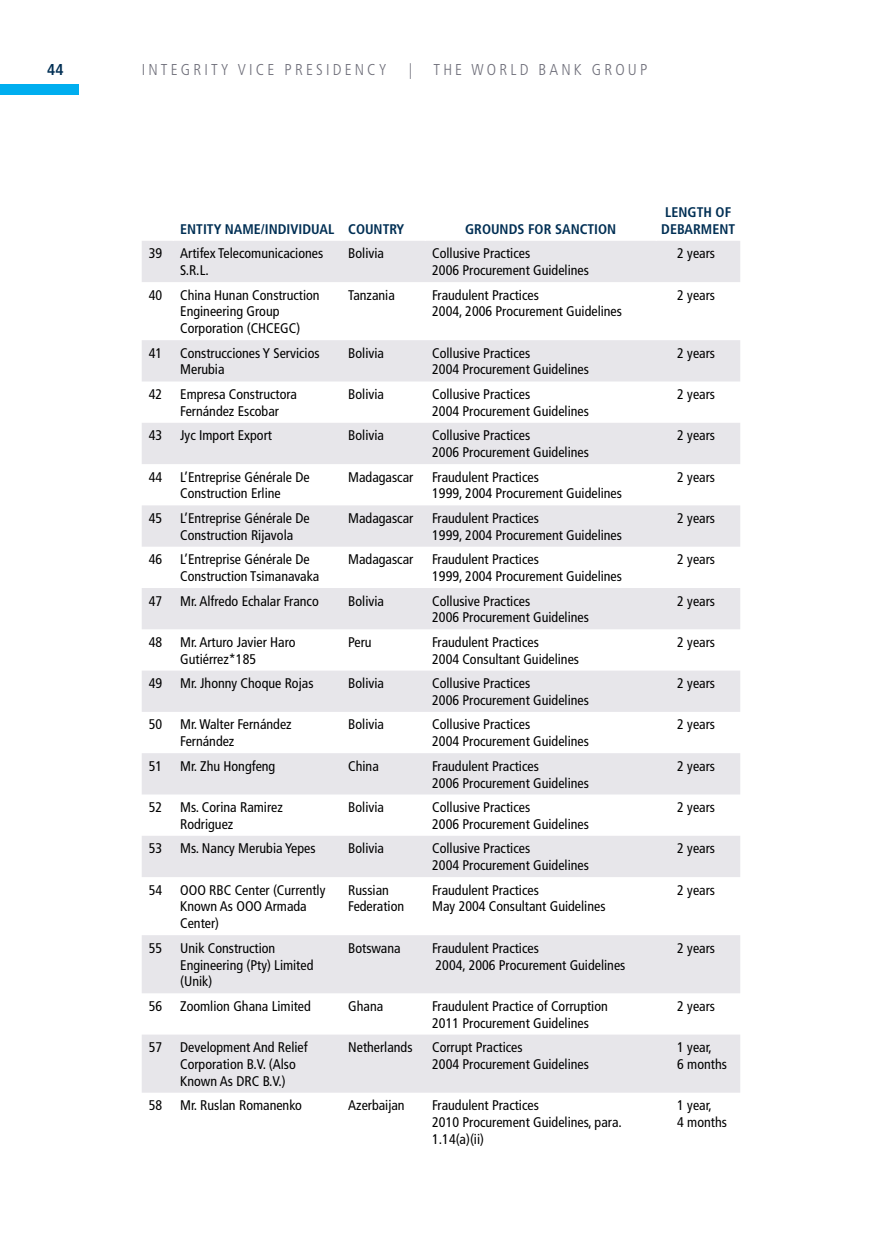
<style>
.page{position:relative;width:882px;height:1260px;background:#fff}
.page>*{position:absolute;margin:0;border:0;box-sizing:border-box;transform-origin:0 0}
.t1{font:300 condensed 15.75px "Frutiger LT Std";letter-spacing:.2em;color:#6f6f7a}
.t2{font:700 condensed 15.75px "Frutiger LT Std";color:#002f54}
.t3{font:condensed 14px/16.8px "Frutiger LT Std";color:#000}
.t4{font:700 condensed 14px/16.8px "Frutiger LT Std";color:#002f54}
</style>
<div class="page">
<div style="left:0;top:84px;width:79px;height:10px;background:#00aeef"></div>
<svg style="left:142px;top:241px;width:598px;height:852px;fill:#e7e6ea"></svg>
<p class="t2" style="left:47px;top:60px;width:18px">44</p>
<p class="t1" style="left:142px;top:60px;width:247px">INTEGRITY VICE PRESIDENCY</p>
<p class="t1" style="left:409px;top:60px;width:5px">|</p>
<p class="t1" style="left:434px;top:60px;width:215px">THE WORLD BANK GROUP</p>
<p class="t4" style="left:180px;top:221px;width:226px">ENTITY NAME/INDIVIDUAL COUNTRY</p>
<p class="t4" style="left:465px;top:221px;width:153px">GROUNDS FOR SANCTION</p>
<p class="t4" style="left:661px;top:204px;width:75px">LENGTH OF<br>DEBARMENT</p>
<p class="t3" style="left:149px;top:245px;width:15px">39</p>
<p class="t3" style="left:180px;top:245px;width:145px">Artifex Telecomunicaciones<br>S.R.L.</p>
<p class="t3" style="left:348px;top:245px;width:37px">Bolivia</p>
<p class="t3" style="left:432px;top:245px;width:158px">Collusive Practices<br>2006 Procurement Guidelines</p>
<p class="t3" style="left:677px;top:245px;width:39px">2 years</p>
<p class="t3" style="left:149px;top:286px;width:15px">40</p>
<p class="t3" style="left:180px;top:286px;width:141px">China Hunan Construction<br>Engineering Group<br>Corporation (CHCEGC)</p>
<p class="t3" style="left:348px;top:286px;width:48px">Tanzania</p>
<p class="t3" style="left:432px;top:286px;width:191px">Fraudulent Practices<br>2004, 2006 Procurement Guidelines</p>
<p class="t3" style="left:677px;top:286px;width:39px">2 years</p>
<p class="t3" style="left:149px;top:345px;width:15px">41</p>
<p class="t3" style="left:180px;top:345px;width:141px">Construcciones Y Servicios<br>Merubia</p>
<p class="t3" style="left:348px;top:345px;width:37px">Bolivia</p>
<p class="t3" style="left:432px;top:345px;width:158px">Collusive Practices<br>2004 Procurement Guidelines</p>
<p class="t3" style="left:677px;top:345px;width:39px">2 years</p>
<p class="t3" style="left:149px;top:386px;width:15px">42</p>
<p class="t3" style="left:180px;top:386px;width:118px">Empresa Constructora<br>Fernández Escobar</p>
<p class="t3" style="left:348px;top:386px;width:37px">Bolivia</p>
<p class="t3" style="left:432px;top:386px;width:158px">Collusive Practices<br>2004 Procurement Guidelines</p>
<p class="t3" style="left:677px;top:386px;width:39px">2 years</p>
<p class="t3" style="left:149px;top:427px;width:15px">43</p>
<p class="t3" style="left:180px;top:427px;width:93px">Jyc Import Export</p>
<p class="t3" style="left:348px;top:427px;width:37px">Bolivia</p>
<p class="t3" style="left:432px;top:427px;width:158px">Collusive Practices<br>2006 Procurement Guidelines</p>
<p class="t3" style="left:677px;top:427px;width:39px">2 years</p>
<p class="t3" style="left:149px;top:468px;width:15px">44</p>
<p class="t3" style="left:180px;top:468px;width:131px">L’Entreprise Générale De<br>Construction Erline</p>
<p class="t3" style="left:348px;top:468px;width:67px">Madagascar</p>
<p class="t3" style="left:432px;top:468px;width:191px">Fraudulent Practices<br>1999, 2004 Procurement Guidelines</p>
<p class="t3" style="left:677px;top:468px;width:39px">2 years</p>
<p class="t3" style="left:149px;top:510px;width:15px">45</p>
<p class="t3" style="left:180px;top:510px;width:131px">L’Entreprise Générale De<br>Construction Rijavola</p>
<p class="t3" style="left:348px;top:510px;width:67px">Madagascar</p>
<p class="t3" style="left:432px;top:510px;width:191px">Fraudulent Practices<br>1999, 2004 Procurement Guidelines</p>
<p class="t3" style="left:677px;top:510px;width:39px">2 years</p>
<p class="t3" style="left:149px;top:551px;width:15px">46</p>
<p class="t3" style="left:180px;top:551px;width:141px">L’Entreprise Générale De<br>Construction Tsimanavaka</p>
<p class="t3" style="left:348px;top:551px;width:67px">Madagascar</p>
<p class="t3" style="left:432px;top:551px;width:191px">Fraudulent Practices<br>1999, 2004 Procurement Guidelines</p>
<p class="t3" style="left:677px;top:551px;width:39px">2 years</p>
<p class="t3" style="left:149px;top:592px;width:15px">47</p>
<p class="t3" style="left:180px;top:592px;width:140px">Mr. Alfredo Echalar Franco</p>
<p class="t3" style="left:348px;top:592px;width:37px">Bolivia</p>
<p class="t3" style="left:432px;top:592px;width:158px">Collusive Practices<br>2006 Procurement Guidelines</p>
<p class="t3" style="left:677px;top:592px;width:39px">2 years</p>
<p class="t3" style="left:149px;top:634px;width:15px">48</p>
<p class="t3" style="left:180px;top:634px;width:117px">Mr. Arturo Javier Haro<br>Gutiérrez*185</p>
<p class="t3" style="left:348px;top:634px;width:25px">Peru</p>
<p class="t3" style="left:432px;top:634px;width:148px">Fraudulent Practices<br>2004 Consultant Guidelines</p>
<p class="t3" style="left:677px;top:634px;width:39px">2 years</p>
<p class="t3" style="left:149px;top:675px;width:15px">49</p>
<p class="t3" style="left:180px;top:675px;width:135px">Mr. Jhonny Choque Rojas</p>
<p class="t3" style="left:348px;top:675px;width:37px">Bolivia</p>
<p class="t3" style="left:432px;top:675px;width:158px">Collusive Practices<br>2006 Procurement Guidelines</p>
<p class="t3" style="left:677px;top:675px;width:39px">2 years</p>
<p class="t3" style="left:149px;top:716px;width:15px">50</p>
<p class="t3" style="left:180px;top:716px;width:113px">Mr. Walter Fernández<br>Fernández</p>
<p class="t3" style="left:348px;top:716px;width:37px">Bolivia</p>
<p class="t3" style="left:432px;top:716px;width:158px">Collusive Practices<br>2004 Procurement Guidelines</p>
<p class="t3" style="left:677px;top:716px;width:39px">2 years</p>
<p class="t3" style="left:149px;top:758px;width:15px">51</p>
<p class="t3" style="left:180px;top:758px;width:97px">Mr. Zhu Hongfeng</p>
<p class="t3" style="left:348px;top:758px;width:32px">China</p>
<p class="t3" style="left:432px;top:758px;width:158px">Fraudulent Practices<br>2006 Procurement Guidelines</p>
<p class="t3" style="left:677px;top:758px;width:39px">2 years</p>
<p class="t3" style="left:149px;top:799px;width:15px">52</p>
<p class="t3" style="left:180px;top:799px;width:104px">Ms. Corina Ramirez<br>Rodriguez</p>
<p class="t3" style="left:348px;top:799px;width:37px">Bolivia</p>
<p class="t3" style="left:432px;top:799px;width:158px">Collusive Practices<br>2006 Procurement Guidelines</p>
<p class="t3" style="left:677px;top:799px;width:39px">2 years</p>
<p class="t3" style="left:149px;top:840px;width:15px">53</p>
<p class="t3" style="left:180px;top:840px;width:137px">Ms. Nancy Merubia Yepes</p>
<p class="t3" style="left:348px;top:840px;width:37px">Bolivia</p>
<p class="t3" style="left:432px;top:840px;width:158px">Collusive Practices<br>2004 Procurement Guidelines</p>
<p class="t3" style="left:677px;top:840px;width:39px">2 years</p>
<p class="t3" style="left:149px;top:881px;width:15px">54</p>
<p class="t3" style="left:180px;top:881px;width:147px">OOO RBC Center (Currently<br>Known As OOO Armada<br>Center)</p>
<p class="t3" style="left:348px;top:881px;width:57px">Russian<br>Federation</p>
<p class="t3" style="left:432px;top:881px;width:175px">Fraudulent Practices<br>May 2004 Consultant Guidelines</p>
<p class="t3" style="left:677px;top:881px;width:39px">2 years</p>
<p class="t3" style="left:149px;top:940px;width:15px">55</p>
<p class="t3" style="left:180px;top:940px;width:135px">Unik Construction<br>Engineering (Pty) Limited (Unik)</p>
<p class="t3" style="left:348px;top:940px;width:54px">Botswana</p>
<p class="t3" style="left:432px;top:940px;width:195px">Fraudulent Practices<br>2004, 2006 Procurement Guidelines</p>
<p class="t3" style="left:677px;top:940px;width:39px">2 years</p>
<p class="t3" style="left:149px;top:998px;width:15px">56</p>
<p class="t3" style="left:180px;top:998px;width:132px">Zoomlion Ghana Limited</p>
<p class="t3" style="left:348px;top:998px;width:37px">Ghana</p>
<p class="t3" style="left:432px;top:998px;width:177px">Fraudulent Practice of Corruption<br>2011 Procurement Guidelines</p>
<p class="t3" style="left:677px;top:998px;width:39px">2 years</p>
<p class="t3" style="left:149px;top:1039px;width:15px">57</p>
<p class="t3" style="left:180px;top:1039px;width:129px">Development And Relief<br>Corporation B.V. (Also<br>Known As DRC B.V.)</p>
<p class="t3" style="left:348px;top:1039px;width:66px">Netherlands</p>
<p class="t3" style="left:432px;top:1039px;width:158px">Corrupt Practices<br>2004 Procurement Guidelines</p>
<p class="t3" style="left:677px;top:1039px;width:51px">1 year,<br>6 months</p>
<p class="t3" style="left:149px;top:1097px;width:15px">58</p>
<p class="t3" style="left:180px;top:1097px;width:123px">Mr. Ruslan Romanenko</p>
<p class="t3" style="left:348px;top:1097px;width:58px">Azerbaijan</p>
<p class="t3" style="left:432px;top:1097px;width:191px">Fraudulent Practices<br>2010 Procurement Guidelines, para.<br>1.14(a)(ii)</p>
<p class="t3" style="left:677px;top:1097px;width:51px">1 year,<br>4 months</p>
</div>
